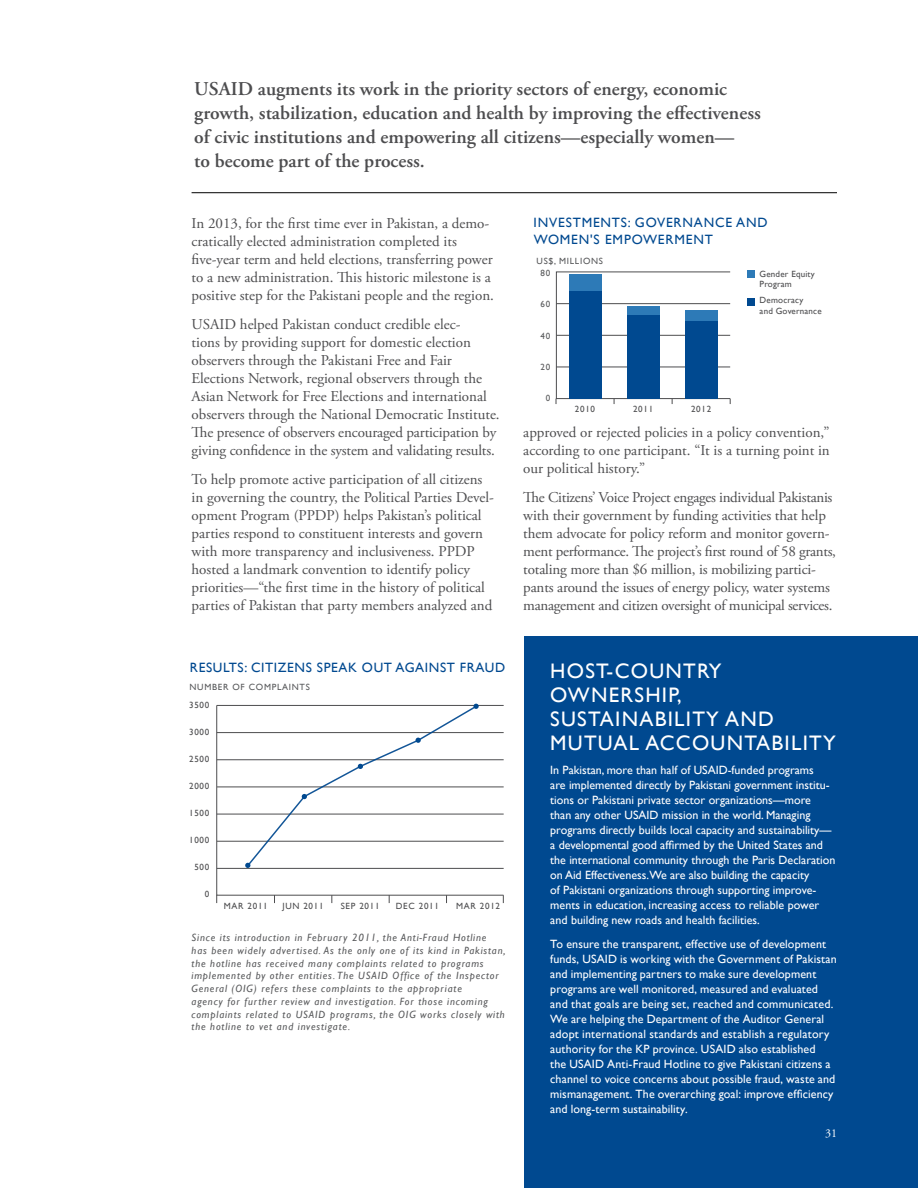
<style>
.page{position:relative;width:918px;height:1188px;background:#fff}
.page>*{position:absolute;margin:0;border:0;box-sizing:border-box;transform-origin:0 0}
.t1{font:21px "Gill Sans";letter-spacing:.06em;color:#fff}
.t2{font:600 19.5px/24px "Adobe Garamond Pro";color:#4d4d4f}
.t3{font:15px/18px "Adobe Garamond Pro";color:#4d4d4f}
.t4{font:13.5px "Gill Sans";letter-spacing:.045em;color:#004990}
.t5{font:12px/15px "Gill Sans";color:#fff}
.t6{font:12px "Adobe Garamond Pro";color:#fff}
.t7{font:italic 10.5px/12.8px "Gill Sans";letter-spacing:.08em;color:#58595b}
.t8{font:9px "Gill Sans";letter-spacing:.08em;color:#4d4d4f}
.t9{font:9px/10.5px "Gill Sans";letter-spacing:.02em;color:#4d4d4f}
.t10{font:9px "Gill Sans";letter-spacing:.08em;color:#58595b}
</style>
<div class="page">
<div style="left:525px;top:637px;width:393px;height:551px;background:#004990"></div>
<hr style="left:192px;top:192px;width:645px;height:1px;background:#000">
<div style="left:747px;top:270px;width:8px;height:8px;background:#2d7ab7"></div>
<div style="left:747px;top:298px;width:8px;height:8px;background:#004990"></div>
<svg style="left:216px;top:705px;width:288px;height:191px"></svg>
<svg style="left:245px;top:704px;width:234px;height:164px"></svg>
<div style="left:556px;top:272px;width:174px;height:127px;border:1px solid #4d4d4f"></div>
<hr style="left:556px;top:367px;width:174px;height:1px;background:#4d4d4f">
<hr style="left:556px;top:335px;width:174px;height:1px;background:#4d4d4f">
<hr style="left:556px;top:303px;width:174px;height:1px;background:#4d4d4f">
<div style="left:569px;top:274px;width:32px;height:17px;background:#2d7ab7"></div>
<div style="left:569px;top:291px;width:32px;height:108px;background:#004990"></div>
<div style="left:627px;top:306px;width:32px;height:9px;background:#2d7ab7"></div>
<div style="left:627px;top:315px;width:32px;height:84px;background:#004990"></div>
<div style="left:685px;top:310px;width:32px;height:11px;background:#2d7ab7"></div>
<div style="left:685px;top:321px;width:32px;height:78px;background:#004990"></div>
<p class="t2" style="left:194px;top:77px;width:568px">USAID augments its work in the priority sectors of energy, economic growth, stabilization, education and health by improving the effectiveness of civic institutions and empowering all citizens—especially women—<br>to become part of the process.</p>
<p class="t3" style="left:192px;top:215px;width:304px">In 2013, for the first time ever in Pakistan, a demo&shy;cratically elected administration completed its five-year term and held elections, transferring power to a new administration. This historic milestone is a positive step for the Pakistani people and the region.</p>
<p class="t3" style="left:192px;top:316px;width:310px">USAID helped Pakistan conduct credible elec-<br>tions by providing support for domestic election observers through the Pakistani Free and Fair Elections Network, regional observers through the Asian Network for Free Elections and international observers through the National Democratic Institute.<br>The presence of observers encouraged participation by giving confidence in the system and validating results.</p>
<p class="t3" style="left:192px;top:471px;width:304px">To help promote active participation of all citizens in governing the country, the Political Parties Devel&shy;opment Program (PPDP) helps Pakistan’s political parties respond to constituent interests and govern with more transparency and inclusiveness. PPDP hosted a landmark convention to identify policy priorities—“the first time in the history of political parties of Pakistan that party members analyzed and</p>
<p class="t4" style="left:534px;top:215px;width:113px">INVESTME NTS: Gov</p>
<p class="t4" style="left:666px;top:215px;width:28px">ernan</p>
<p class="t4" style="left:715px;top:215px;width:33px">ce and</p>
<p class="t4" style="left:534px;top:231px;width:170px">Women's empowerment</p>
<p class="t9" style="left:760px;top:268px;width:57px">Gender Equity<br>Program</p>
<p class="t9" style="left:760px;top:295px;width:64px">Democracy<br>and Governance</p>
<p class="t10" style="left:537px;top:256px;width:68px">US$, MILLIONS</p>
<p class="t10" style="left:541px;top:268px;width:11px">80</p>
<p class="t10" style="left:541px;top:299px;width:11px">60</p>
<p class="t10" style="left:541px;top:330px;width:11px">40</p>
<p class="t10" style="left:541px;top:361px;width:11px">20</p>
<p class="t10" style="left:546px;top:393px;width:6px">0</p>
<p class="t8" style="left:575px;top:403px;width:22px">2010</p>
<p class="t8" style="left:633px;top:403px;width:22px">2011</p>
<p class="t8" style="left:691px;top:403px;width:22px">2012</p>
<p class="t3" style="left:523px;top:424px;width:308px;text-align:justify">approved or rejected policies in a policy convention,” according to one participant. “It is a turning point in our political history.”</p>
<p class="t3" style="left:523px;top:489px;width:314px">The Citizens’ Voice Project engages individual Pakistanis with their government by funding activities that help them advocate for policy reform and monitor govern&shy;ment performance. The project’s first round of 58 grants, totaling more than $6 million, is mobilizing partici&shy;pants around the issues of energy policy, water systems management and citizen oversight of municipal services.</p>
<p class="t4" style="left:190px;top:659px;width:317px">resu lts: CITIZENS SPEAK OUT AGAINST FRAUD</p>
<p class="t10" style="left:190px;top:681px;width:22px">NUMBER</p>
<p class="t10" style="left:232px;top:681px;width:79px">OF COMPLAINTS</p>
<p class="t8" style="left:189px;top:699px;width:22px">3500</p>
<p class="t8" style="left:189px;top:727px;width:22px">3000</p>
<p class="t8" style="left:189px;top:754px;width:22px">2500</p>
<p class="t8" style="left:189px;top:781px;width:22px">2000</p>
<p class="t8" style="left:189px;top:808px;width:22px">1500</p>
<p class="t8" style="left:189px;top:835px;width:22px">1000</p>
<p class="t8" style="left:194px;top:862px;width:16px">500</p>
<p class="t8" style="left:205px;top:889px;width:6px">0</p>
<p class="t8" style="left:224px;top:901px;width:46px">MAR 2011</p>
<p class="t8" style="left:282px;top:901px;width:43px">JUN 2011</p>
<p class="t8" style="left:341px;top:901px;width:40px">SEP 2011</p>
<p class="t8" style="left:396px;top:901px;width:45px">DEC 2011</p>
<p class="t8" style="left:456px;top:901px;width:46px">MAR 2012</p>
<p class="t7" style="left:192px;top:931px;width:316px">Since its introduction in February 2011, the Anti-Fraud Hotline<br>has been widely advertised. As the only one of its kind in Pakistan, the hotline has received many complaints related to programs implemented by other entities. The USAID Office of the Inspector General (OIG) refers these complaints to the appropriate<br>agency for further review and investigation. For those incoming complaints related to USAID programs, the OIG works closely with the hotline to vet and investigate.</p>
<h1 class="t1" style="left:550px;top:659px;width:82px">Host-Count</h1>
<h1 class="t1" style="left:697px;top:659px;width:23px">ry</h1>
<h1 class="t1" style="left:550px;top:683px;width:97px">Own ership</h1>
<h1 class="t1" style="left:677px;top:683px;width:6px">,</h1>
<h1 class="t1" style="left:550px;top:707px;width:25px">Sustaina</h1>
<h1 class="t1" style="left:655px;top:707px;width:43px">bility</h1>
<h1 class="t1" style="left:725px;top:707px;width:17px">and</h1>
<h1 class="t1" style="left:550px;top:731px;width:17px">Mutua</h1>
<h1 class="t1" style="left:629px;top:731px;width:80px">l Accounta</h1>
<h1 class="t1" style="left:772px;top:731px;width:43px">bility</h1>
<p class="t5" style="left:550px;top:762px;width:287px">In Pakistan, more than half of USAID-funded programs<br>are implemented directly by Pakistani government institu&shy;tions or Pakistani private sector organizations—more<br>than any other USAID mission in the world. Managing programs directly builds local capacity and sustainability— a developmental good affirmed by the United States and the international community through the Paris Declaration on Aid Effectiveness.We are also building the capacity<br>of Pakistani organizations through supporting improve&shy;ments in education, increasing access to reliable power and building new roads and health facilities.</p>
<p class="t5" style="left:550px;top:936px;width:288px">To ensure the transparent, effective use of development funds, USAID is working with the Government of Pakistan and implementing partners to make sure development programs are well monitored, measured and evaluated and that goals are being set, reached and communicated.<br>We are helping the Department of the Auditor General adopt international standards and establish a regulatory authority for the KP province. USAID also established<br>the USAID Anti-Fraud Hotline to give Pakistani citizens a channel to voice concerns about possible fraud, waste and mismanagement. The overarching goal: improve efficiency and long-term sustainability.</p>
<p class="t6" style="left:825px;top:1126px;width:13px">31</p>
</div>
